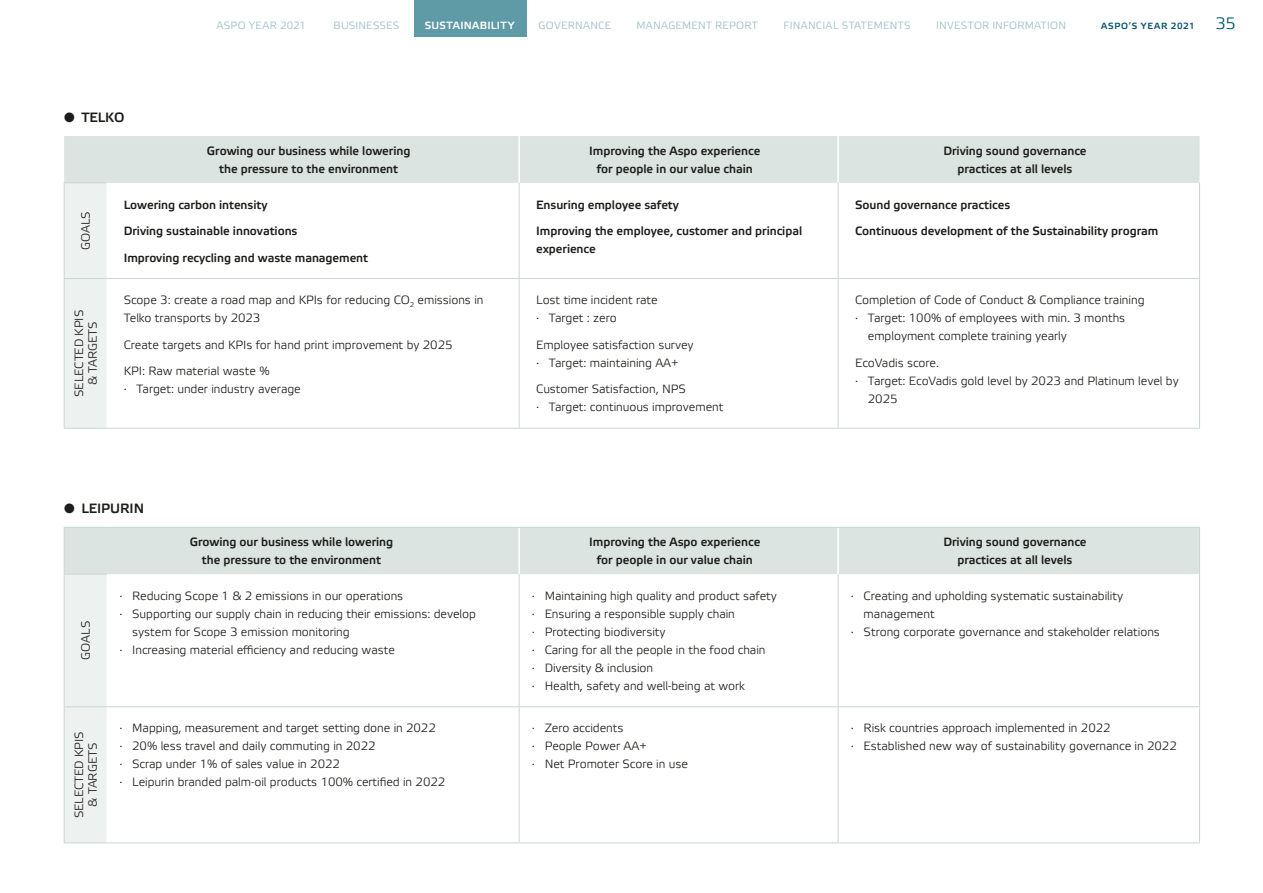
<style>
.page{position:relative;width:1263px;height:893px;background:#fff}
.page>*{position:absolute;margin:0;border:0;box-sizing:border-box;transform-origin:0 0}
.t1{font:700 13.5px "Etelka Light Pro";letter-spacing:-.005em;color:#1d1d1b}
.t2{font:300 12px/18px "Etelka";letter-spacing:-.005em;color:#1d1d1b}
.t3{font:700 12px/18px "Etelka Light Pro";letter-spacing:-.005em;color:#1d1d1b;text-align:center}
.t4{font:10.5px "Etelka Light Pro";letter-spacing:.02em;color:#98bcc5}
.t5{font:700 10.5px "Etelka Light Pro";letter-spacing:.03em;color:#fff}
.t6{font:700 9px "Etelka Light Pro";letter-spacing:.09em;color:#00546a}
.s1{font-weight:400;font-size:16.5px}
.s2{font-family:"Etelka Light Pro";font-weight:400}
</style>
<div class="page">
<div style="left:65px;top:528px;width:1134px;height:46px;background:#dbe4e0"></div>
<div style="left:65px;top:575px;width:42px;height:267px;background:#edf2f0"></div>
<hr style="left:518px;top:528px;width:2px;height:46px;background:#fff">
<hr style="left:837px;top:528px;width:2px;height:46px;background:#fff">
<hr style="left:64px;top:574px;width:43px;height:1px;background:#c8d7d1">
<hr style="left:64px;top:574px;width:1px;height:132px;background:#c8d7d1">
<hr style="left:64px;top:706px;width:43px;height:1px;background:#c8d7d1">
<hr style="left:64px;top:707px;width:1px;height:135px;background:#c8d7d1">
<hr style="left:64px;top:842px;width:43px;height:1px;background:#c8d7d1">
<hr style="left:64px;top:527px;width:43px;height:1px;background:#c8d7d1">
<hr style="left:64px;top:528px;width:1px;height:46px;background:#c8d7d1">
<hr style="left:107px;top:527px;width:412px;height:1px;background:#c8d7d1">
<hr style="left:519px;top:527px;width:319px;height:1px;background:#c8d7d1">
<hr style="left:838px;top:527px;width:362px;height:1px;background:#c8d7d1">
<hr style="left:1199px;top:528px;width:1px;height:46px;background:#c8d7d1">
<hr style="left:1199px;top:574px;width:1px;height:132px;background:#c8d7d1">
<hr style="left:1199px;top:707px;width:1px;height:135px;background:#c8d7d1">
<hr style="left:107px;top:842px;width:412px;height:1px;background:#c8d7d1">
<hr style="left:519px;top:842px;width:319px;height:1px;background:#c8d7d1">
<hr style="left:838px;top:842px;width:362px;height:1px;background:#c8d7d1">
<hr style="left:519px;top:574px;width:1px;height:132px;background:#c8d7d1">
<hr style="left:838px;top:574px;width:1px;height:132px;background:#c8d7d1">
<hr style="left:107px;top:706px;width:412px;height:1px;background:#c8d7d1">
<hr style="left:519px;top:706px;width:319px;height:1px;background:#c8d7d1">
<hr style="left:519px;top:707px;width:1px;height:135px;background:#c8d7d1">
<hr style="left:838px;top:706px;width:362px;height:1px;background:#c8d7d1">
<hr style="left:838px;top:707px;width:1px;height:135px;background:#c8d7d1">
<div style="left:64px;top:136px;width:1135px;height:47px;background:#dbe4e0"></div>
<div style="left:65px;top:183px;width:42px;height:245px;background:#edf2f0"></div>
<hr style="left:518px;top:136px;width:2px;height:47px;background:#fff">
<hr style="left:837px;top:136px;width:2px;height:47px;background:#fff">
<hr style="left:519px;top:183px;width:1px;height:95px;background:#c8d7d1">
<hr style="left:838px;top:183px;width:1px;height:95px;background:#c8d7d1">
<hr style="left:1199px;top:183px;width:1px;height:95px;background:#c8d7d1">
<hr style="left:107px;top:278px;width:412px;height:1px;background:#c8d7d1">
<hr style="left:519px;top:278px;width:319px;height:1px;background:#c8d7d1">
<hr style="left:519px;top:279px;width:1px;height:149px;background:#c8d7d1">
<hr style="left:838px;top:278px;width:362px;height:1px;background:#c8d7d1">
<hr style="left:838px;top:279px;width:1px;height:149px;background:#c8d7d1">
<hr style="left:1199px;top:279px;width:1px;height:149px;background:#c8d7d1">
<hr style="left:107px;top:428px;width:412px;height:1px;background:#c8d7d1">
<hr style="left:519px;top:428px;width:319px;height:1px;background:#c8d7d1">
<hr style="left:838px;top:428px;width:362px;height:1px;background:#c8d7d1">
<hr style="left:64px;top:182px;width:43px;height:1px;background:#c8d7d1">
<hr style="left:64px;top:183px;width:1px;height:95px;background:#c8d7d1">
<hr style="left:64px;top:278px;width:43px;height:1px;background:#c8d7d1">
<hr style="left:64px;top:279px;width:1px;height:149px;background:#c8d7d1">
<hr style="left:64px;top:428px;width:43px;height:1px;background:#c8d7d1">
<div style="left:414px;top:0;width:112px;height:37px;background:#5f9ba7"></div>
<p class="t1" style="left:64px;top:110px;width:62px">● TELKO</p>
<p class="t4" style="left:216px;top:20px;width:91px">ASPO YEAR 2021</p>
<p class="t4" style="left:334px;top:20px;width:67px">BUSINESSES</p>
<p class="t5" style="left:425px;top:19px;width:91px">SUSTAINABILITY</p>
<p class="t4" style="left:539px;top:20px;width:74px">GOVERNANCE</p>
<p class="t4" style="left:636px;top:20px;width:123px">MANAGEMENT REPORT</p>
<p class="t4" style="left:783px;top:20px;width:129px">FINANCIAL STATEMENTS</p>
<p class="t4" style="left:936px;top:20px;width:131px">INVESTOR INFORMATION</p>
<p class="t6" style="left:1101px;top:21px;width:136px">ASPO’S YEAR 2021 <span class="s1">35</span></p>
<p class="t3" style="left:207px;top:142px;width:205px">Growing our business while lowering the pressure to the environment</p>
<p class="t3" style="left:589px;top:142px;width:173px">Improving the Aspo experience for people in our value chain</p>
<p class="t3" style="left:943px;top:142px;width:145px">Driving sound governance practices at all levels</p>
<p class="t2" style="left:77px;top:250px;width:41px;rotate:-90deg">GOALS</p>
<p class="t2" style="left:73px;top:397px;width:89px;line-height:13.5px;text-align:center;rotate:-90deg">SELECTED KPIS &amp; TARGETS</p>
<p class="t3" style="left:124px;top:196px;width:145px">Lowering carbon intensity</p>
<p class="t3" style="left:124px;top:223px;width:175px">Driving sustainable innovations</p>
<p class="t3" style="left:124px;top:249px;width:246px">Improving recycling and waste management</p>
<p class="t2" style="left:124px;top:291px;width:361px">Scope 3: create a road map and KPIs for reducing CO<sub>2</sub> emissions in<br>Telko transports by 2023</p>
<p class="t2" style="left:124px;top:336px;width:330px">Create targets and KPIs for hand print improvement by 2025</p>
<p class="t2" style="left:124px;top:362px;width:179px">KPI: Raw material waste %<br><span class="s2">·</span> Target: under industry average</p>
<p class="t1" style="left:64px;top:501px;width:82px">● LEIPURIN</p>
<p class="t3" style="left:536px;top:196px;width:144px">Ensuring employee safety</p>
<p class="t3" style="left:536px;top:223px;width:268px;text-align:left">Improving the employee, customer and principal experience</p>
<p class="t2" style="left:536px;top:291px;width:123px">Lost time incident rate <span class="s2">·</span> Target : zero</p>
<p class="t2" style="left:536px;top:336px;width:159px">Employee satisfaction survey <span class="s2">·</span> Target: maintaining AA+</p>
<p class="t2" style="left:536px;top:380px;width:189px">Customer Satisfaction, NPS<br><span class="s2">·</span> Target: continuous improvement</p>
<p class="t3" style="left:855px;top:196px;width:157px">Sound governance practices</p>
<p class="t3" style="left:855px;top:223px;width:305px">Continuous development of the Sustainability program</p>
<p class="t2" style="left:855px;top:291px;width:291px">Completion of Code of Conduct &amp; Compliance training</p>
<p class="t2" style="left:855px;top:309px;width:272px"><span class="s2">·</span> Target: 100% of employees with min. 3 months</p>
<p class="t2" style="left:868px;top:327px;width:201px">employment complete training yearly</p>
<p class="t2" style="left:855px;top:354px;width:86px">EcoVadis score.</p>
<p class="t2" style="left:855px;top:372px;width:325px"><span class="s2">·</span> Target: EcoVadis gold level by 2023 and Platinum level by</p>
<p class="t2" style="left:868px;top:390px;width:31px">2025</p>
<p class="t2" style="left:77px;top:660px;width:41px;rotate:-90deg">GOALS</p>
<p class="t3" style="left:190px;top:534px;width:205px">Growing our business while lowering the pressure to the environment</p>
<p class="t3" style="left:589px;top:534px;width:173px">Improving the Aspo experience for people in our value chain</p>
<p class="t3" style="left:943px;top:534px;width:145px">Driving sound governance practices at all levels</p>
<p class="t2" style="left:119px;top:587px;width:285px"><span class="s2">·</span> Reducing Scope 1 &amp; 2 emissions in our operations</p>
<p class="t2" style="left:119px;top:605px;width:358px"><span class="s2">·</span> Supporting our supply chain in reducing their emissions: develop</p>
<p class="t2" style="left:132px;top:623px;width:219px">system for Scope 3 emission monitoring</p>
<p class="t2" style="left:119px;top:641px;width:277px"><span class="s2">·</span> Increasing material efficiency and reducing waste</p>
<p class="t2" style="left:532px;top:587px;width:247px"><span class="s2">·</span> Maintaining high quality and product safety <span class="s2">·</span> Ensuring a responsible supply chain<br><span class="s2">·</span> Protecting biodiversity<br><span class="s2">·</span> Caring for all the people in the food chain<br><span class="s2">·</span> Diversity &amp; inclusion<br><span class="s2">·</span> Health, safety and well-being at work</p>
<p class="t2" style="left:851px;top:587px;width:274px"><span class="s2">·</span> Creating and upholding systematic sustainability</p>
<p class="t2" style="left:864px;top:605px;width:73px">management</p>
<p class="t2" style="left:851px;top:623px;width:311px"><span class="s2">·</span> Strong corporate governance and stakeholder relations</p>
<p class="t2" style="left:73px;top:818px;width:89px;line-height:13.5px;text-align:center;rotate:-90deg">SELECTED KPIS &amp; TARGETS</p>
<p class="t2" style="left:119px;top:720px;width:327px"><span class="s2">·</span> Mapping, measurement and target setting done in 2022<br><span class="s2">·</span> 20% less travel and daily commuting in 2022<br><span class="s2">·</span> Scrap under 1% of sales value in 2022<br><span class="s2">·</span> Leipurin branded palm-oil products 100% certified in 2022</p>
<p class="t2" style="left:532px;top:720px;width:157px"><span class="s2">·</span> Zero accidents<br><span class="s2">·</span> People Power AA+<br><span class="s2">·</span> Net Promoter Score in use</p>
<p class="t2" style="left:851px;top:720px;width:327px"><span class="s2">·</span> Risk countries approach implemented in 2022<br><span class="s2">·</span> Established new way of sustainability governance in 2022</p>
</div>
